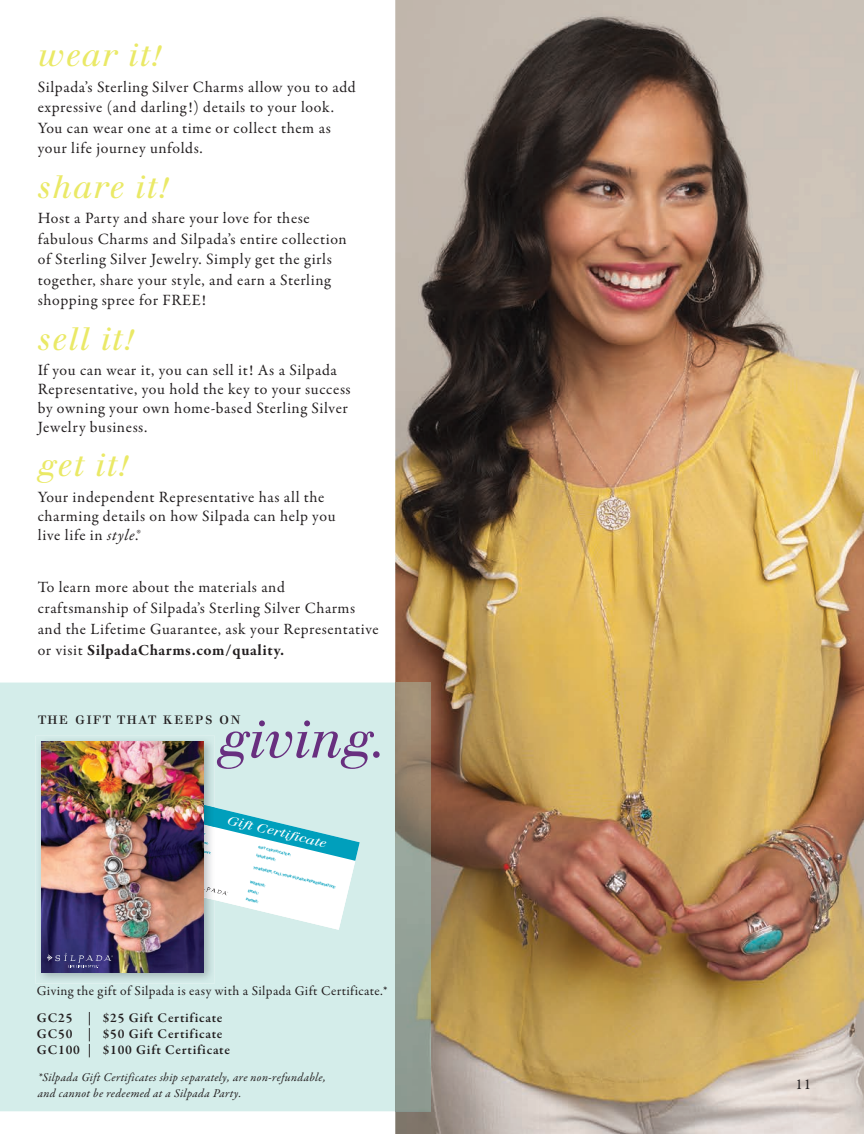
<style>
.page{position:relative;width:864px;height:1134px;background:#fff}
.page>*{position:absolute;margin:0;border:0;box-sizing:border-box;transform-origin:0 0}
.t1{font:italic 51.9px "Justus";color:#682f7f}
.t2{font:italic 31.65px "Justus";letter-spacing:.04em;color:#eae966}
.t3{font:16.5px "Justus Versalitas";letter-spacing:.06em;color:#231f20}
.t4{font:15.9px/20.5px "Garamond Premr Pro";letter-spacing:.04em;color:#231f20}
.t5{font:15.75px/21px "Garamond Premr Pro";letter-spacing:.035em;color:#231f20}
.t6{font:15px "Garamond Premr Pro";color:#231f20}
.t7{font:600 13.5px/16.2px "Garamond Premr Pro";letter-spacing:.06em;color:#231f20}
.t8{font:13.5px "Garamond Premr Pro";letter-spacing:.03em;color:#231f20}
.t9{font:italic 12px/16.5px "Garamond Premr Pro";letter-spacing:.03em;color:#231f20}
.t10{font:italic 11.85px "Justus";color:#fff;scale:1.25 1}
.t11{font:700 3.6px "Gotham Narrow";color:#009fbc}
.s1{font-style:italic}
.s2{font-weight:700}
</style>
<div class="page">
<img style="left:395px;top:0;width:469px;height:1134px">
<div style="left:0;top:683px;width:395px;height:428px;background:#d4edea"></div>
<img style="left:395px;top:683px;width:36px;height:428px">
<img style="left:35px;top:736px;width:180px;height:247px">
<svg style="left:203px;top:804px;width:157px;height:126px"></svg>
<img style="left:41px;top:741px;width:162px;height:231px">
<svg style="left:47px;top:953px;width:66px;height:15px"></svg>
<h2 class="t2" style="left:38px;top:36px;width:125px">wear it!</h2>
<p class="t4" style="left:38px;top:77px;width:320px">Silpada’s Sterling Silver Charms allow you to add expressive (and darling!) details to your look.<br>You can wear one at a time or collect them as your life journey unfolds.</p>
<h2 class="t2" style="left:38px;top:168px;width:132px">share it!</h2>
<p class="t4" style="left:38px;top:208px;width:310px">Host a Party and share your love for these fabulous Charms and Silpada’s entire collection of Sterling Silver Jewelry. Simply get the girls together, share your style, and earn a Sterling shopping spree for FREE!</p>
<h2 class="t2" style="left:38px;top:319px;width:97px">sell it!</h2>
<p class="t4" style="left:38px;top:361px;width:314px;line-height:19px">If you can wear it, you can sell it! As a Silpada Representative, you hold the key to your success by owning your own home-based Sterling Silver Jewelry business.</p>
<h2 class="t2" style="left:38px;top:446px;width:92px">get it!</h2>
<p class="t4" style="left:38px;top:487px;width:299px;line-height:19px">Your independent Representative has all the charming details on how Silpada can help you live life in <span class="s1">style</span>.®</p>
<p class="t5" style="left:38px;top:577px;width:342px">To learn more about the materials and craftsmanship of Silpada’s Sterling Silver Charms and the Lifetime Guarantee, ask your Representative or visit <span class="s2">Silpadacharms.com/quality.</span></p>
<p class="t3" style="left:38px;top:708px;width:204px">the gift that keeps on</p>
<h1 class="t1" style="left:218px;top:708px;width:169px">giving.</h1>
<p class="t10" style="left:229px;top:812px;width:83px;rotate:14deg">Gift Certifi cate</p>
<p class="t11" style="left:259px;top:844px;width:35px;rotate:14deg">GIFT CERTIFICATE #:</p>
<p class="t11" style="left:257px;top:853px;width:21px;rotate:14deg">ISSUE DATE:</p>
<p class="t11" style="left:251px;top:880px;width:17px;rotate:14deg">WEBSITE:</p>
<p class="t11" style="left:249px;top:888px;width:13px;rotate:14deg">EMAIL:</p>
<p class="t11" style="left:247px;top:897px;width:14px;rotate:14deg">PHONE:</p>
<p class="t11" style="left:254px;top:865px;width:86px;rotate:14deg">TO REDEEM, CALL YOUR SILPADA REPRESENTATIVE:</p>
<p class="t8" style="left:37px;top:982px;width:353px">Giving the gift of Silpada is easy with a Silpada Gift Certificate.*</p>
<p class="t7" style="left:37px;top:1010px;width:195px">GC25 | $25 Gift Certificate<br>GC50 | $50 Gift Certificate<br>GC100 | $100 Gift Certificate</p>
<p class="t9" style="left:38px;top:1069px;width:290px">*Silpada Gift Certificates ship separately, are non-refundable, and cannot be redeemed at a Silpada Party.</p>
<p class="t6" style="left:796px;top:1076px;width:17px">11</p>
</div>
